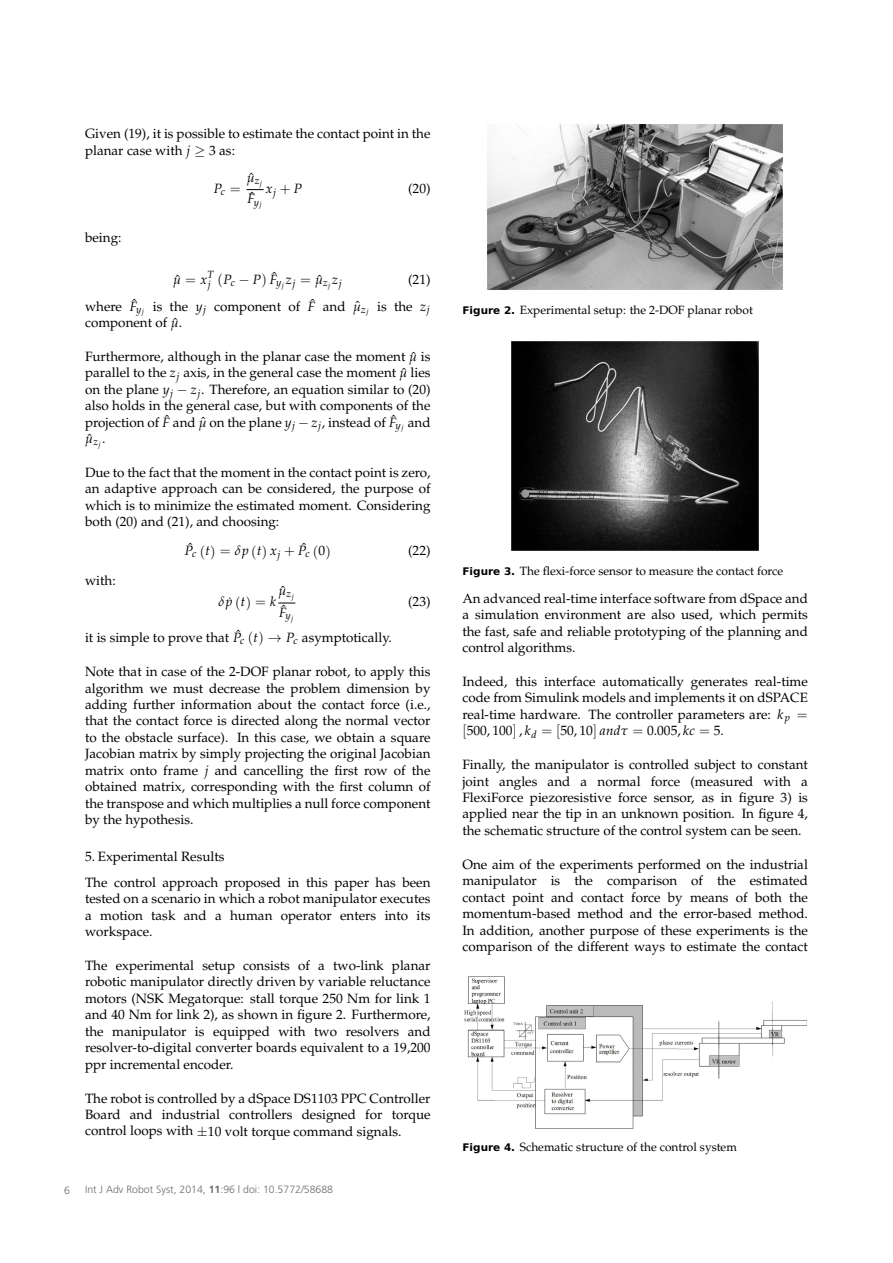
<style>
.page{position:relative;width:893px;height:1263px;background:#fff}
.page>*{position:absolute;margin:0;border:0;box-sizing:border-box;transform-origin:0 0}
.t1{font:13.95px "CMR10";color:#000}
.t2{font:13.5px/16.5px "URW Palladio L Roma";color:#000;text-align:justify}
.t3{font:italic 13.5px "URW Palladio L";color:#000}
.t4{font:italic 13.5px "Pazo Math";color:#000}
.t5{font:12px "URW Palladio L Roma";color:#000}
.t6{font:300 10.5px "Frutiger";color:#6c6d70}
.t7{font:italic 10.5px "URW Palladio L";color:#000}
.s1{font-family:"URW Palladio L";font-style:italic}
.s2{font-family:"CMSY10";font-size:13.95px}
.s3{font-family:"CMR10";font-style:normal;font-size:13.95px}
.s4{font-family:"URW Palladio L Roma";font-style:normal}
.s5{font-family:"URW Palladio L"}
.s6{font-family:"Pazo Math";font-style:italic}
.s7{font-family:"URW Palladio L";font-style:italic;font-size:13.5px}
.s8{font-family:"Pazo Math";font-style:italic;font-size:13.5px}
.s9{font-family:"URW Palladio L Roma";font-size:13.5px}
.s10{font-family:"Pazo Math"}
.s11{font-family:"CMR10";font-size:13.95px}
.s12{font-weight:700}
.s13{font-family:"Bera Sans";font-weight:700;font-size:10.5px}
</style>
<div class="page">
<svg style="left:247px;top:189px;width:17px;height:1px"></svg>
<svg style="left:278px;top:603px;width:17px;height:1px"></svg>
<img style="left:487px;top:124px;width:296px;height:166px">
<img style="left:511px;top:341px;width:248px;height:210px">
<img style="left:464px;top:976px;width:342px;height:152px">
<p class="t2" style="left:85px;top:126px;width:347px">Given (19), it is possible to estimate the contact point in the planar case with <span class="s1">j</span> <span class="s2">≥</span> 3 as:</p>
<p class="t3" style="left:214px;top:180px;width:29px">P<sub>c</sub> <span class="s3">=</span></p>
<p class="t4" style="left:247px;top:172px;width:17px">µ<span class="s4">ˆ</span><sub>z</sub><sub>j</sub></p>
<p class="t3" style="left:247px;top:191px;width:16px">F<sup>ˆ</sup><sub>y</sub><sub>j</sub></p>
<p class="t3" style="left:266px;top:180px;width:38px">x<sub>j</sub> <span class="s3">+</span>P</p>
<p class="t2" style="left:408px;top:180px;width:24px">(20)</p>
<p class="t2" style="left:85px;top:229px;width:38px">being:</p>
<p class="t4" style="left:173px;top:274px;width:42px">µ<span class="s4">ˆ</span> <span class="s3">=</span> <span class="s5">x</span><sup>T</sup></p>
<p class="t7" style="left:208px;top:277px;width:135px">j <sup>(</sup><sup>P</sup>c <sup>−</sup> <sup>P</sup><sup>)</sup> <sup>F</sup><sup>ˆ</sup>y<sub>j</sub> <sup>z</sup>j <sup>=</sup> <sup>µ</sup><sup>ˆ</sup>z<sub>j</sub> <sup>z</sup>j</p>
<p class="t2" style="left:85px;top:266px;width:347px;line-height:26.4px;text-align:right">(21)<br>where <span class="s1">F</span>ˆ<sub>y</sub><sub>j</sub> is the <span class="s1">y</span><sub>j</sub> component of <span class="s1">F</span>ˆ and <span class="s6">µ</span>ˆ <sub>z</sub><sub>j</sub> is the <span class="s1">z</span><sub>j</sub></p>
<p class="t2" style="left:85px;top:314px;width:99px">component of <span class="s6">µ</span>ˆ.</p>
<p class="t2" style="left:85px;top:348px;width:347px">Furthermore, although in the planar case the moment <span class="s6">µ</span>ˆ is parallel to the <span class="s1">z</span><sub>j</sub> axis, in the general case the moment <span class="s6">µ</span>ˆ lies on the plane <span class="s1">y</span><sub>j</sub> <span class="s2">−</span> <span class="s1">z</span><sub>j</sub>. Therefore, an equation similar to (20) also holds in the general case, but with components of the projection of <span class="s1">F</span>ˆ and <span class="s6">µ</span>ˆ on the plane <span class="s1">y</span><sub>j</sub> <span class="s2">−</span> <span class="s1">z</span><sub>j</sub>, instead of <span class="s1">F</span>ˆ<sub>y</sub><sub>j</sub> and <span class="s6">µ</span>ˆ<sub>z</sub><sub>j</sub>.</p>
<p class="t2" style="left:85px;top:464px;width:347px">Due to the fact that the moment in the contact point is zero, an adaptive approach can be considered, the purpose of which is to minimize the estimated moment. Considering both (20) and (21), and choosing:</p>
<p class="t1" style="left:185px;top:545px;width:147px"><span class="s7">P</span><sup>ˆ</sup><sub>c</sub> (<span class="s7">t</span>) = <span class="s8">δ</span><span class="s7">p</span> (<span class="s7">t</span>) <span class="s7">x</span><sub>j</sub> + <span class="s7">P</span><sup>ˆ</sup><sub>c</sub> (<span class="s9">0</span>)</p>
<p class="t2" style="left:408px;top:543px;width:24px">(22)</p>
<p class="t2" style="left:85px;top:572px;width:32px">with:</p>
<p class="t3" style="left:219px;top:594px;width:59px"><span class="s10">δ</span>p<span class="s4">˙</span> <span class="s3">(</span>t<span class="s3">) =</span> k</p>
<p class="t4" style="left:278px;top:585px;width:17px">µ<span class="s4">ˆ</span><sub>z</sub><sub>j</sub></p>
<p class="t3" style="left:279px;top:604px;width:16px">F<sup>ˆ</sup><sub>y</sub><sub>j</sub></p>
<p class="t2" style="left:408px;top:594px;width:24px">(23)</p>
<p class="t2" style="left:85px;top:629px;width:308px">it is simple to prove that <span class="s1">P</span>ˆ<sub>c</sub> <span class="s11">(</span><span class="s1">t</span><span class="s11">)</span> <span class="s2">→</span> <span class="s1">P</span><sub>c</sub> asymptotically.</p>
<p class="t2" style="left:85px;top:663px;width:347px">Note that in case of the 2-DOF planar robot, to apply this algorithm we must decrease the problem dimension by adding further information about the contact force (i.e., that the contact force is directed along the normal vector to the obstacle surface). In this case, we obtain a square Jacobian matrix by simply projecting the original Jacobian matrix onto frame <span class="s1">j</span> and cancelling the first row of the obtained matrix, corresponding with the first column of the transpose and which multiplies a null force component by the hypothesis.</p>
<p class="t2" style="left:85px;top:844px;width:347px;line-height:25.3px">5. Experimental Results<br>The control approach proposed in this paper has been</p>
<p class="t2" style="left:85px;top:890px;width:347px">tested on a scenario in which a robot manipulator executes a motion task and a human operator enters into its workspace.</p>
<p class="t2" style="left:85px;top:957px;width:347px">The experimental setup consists of a two-link planar robotic manipulator directly driven by variable reluctance motors (NSK Megatorque: stall torque 250 Nm for link 1 and 40 Nm for link 2), as shown in figure 2. Furthermore, the manipulator is equipped with two resolvers and resolver-to-digital converter boards equivalent to a 19,200 ppr incremental encoder.</p>
<p class="t2" style="left:85px;top:1090px;width:347px">The robot is controlled by a dSpace DS1103 PPC Controller Board and industrial controllers designed for torque control loops with <span class="s2">±</span>10 volt torque command signals.</p>
<p class="t6" style="left:64px;top:1184px;width:7px">6</p>
<p class="t6" style="left:85px;top:1183px;width:250px">Int J Adv Robot Syst, 2014, <span class="s12">11</span>:96 | doi: 10.5772/58688</p>
<p class="t5" style="left:462px;top:303px;width:292px"><span class="s13">Figure 2.</span> Experimental setup: the 2-DOF planar robot</p>
<p class="t5" style="left:462px;top:563px;width:322px"><span class="s13">Figure 3.</span> The flexi-force sensor to measure the contact force</p>
<p class="t2" style="left:462px;top:590px;width:347px">An advanced real-time interface software from dSpace and a simulation environment are also used, which permits the fast, safe and reliable prototyping of the planning and control algorithms.</p>
<p class="t2" style="left:462px;top:673px;width:347px">Indeed, this interface automatically generates real-time code from Simulink models and implements it on dSPACE real-time hardware. The controller parameters are: <span class="s1">k</span><sub>p</sub> <span class="s11">= [</span>500, 100<span class="s11">]</span> , <span class="s1">k</span><sub>d</sub> <span class="s11">= [</span>50, 10<span class="s11">]</span> <span class="s1">and</span><span class="s6">τ</span> <span class="s11">=</span> 0.005, <span class="s1">kc</span> <span class="s11">=</span> 5.</p>
<p class="t2" style="left:462px;top:756px;width:347px">Finally, the manipulator is controlled subject to constant joint angles and a normal force (measured with a FlexiForce piezoresistive force sensor, as in figure 3) is applied near the tip in an unknown position. In figure 4, the schematic structure of the control system can be seen.</p>
<p class="t2" style="left:462px;top:856px;width:347px">One aim of the experiments performed on the industrial manipulator is the comparison of the estimated contact point and contact force by means of both the momentum-based method and the error-based method.<br>In addition, another purpose of these experiments is the comparison of the different ways to estimate the contact</p>
<p class="t5" style="left:462px;top:1140px;width:276px"><span class="s13">Figure 4.</span> Schematic structure of the control system</p>
</div>
